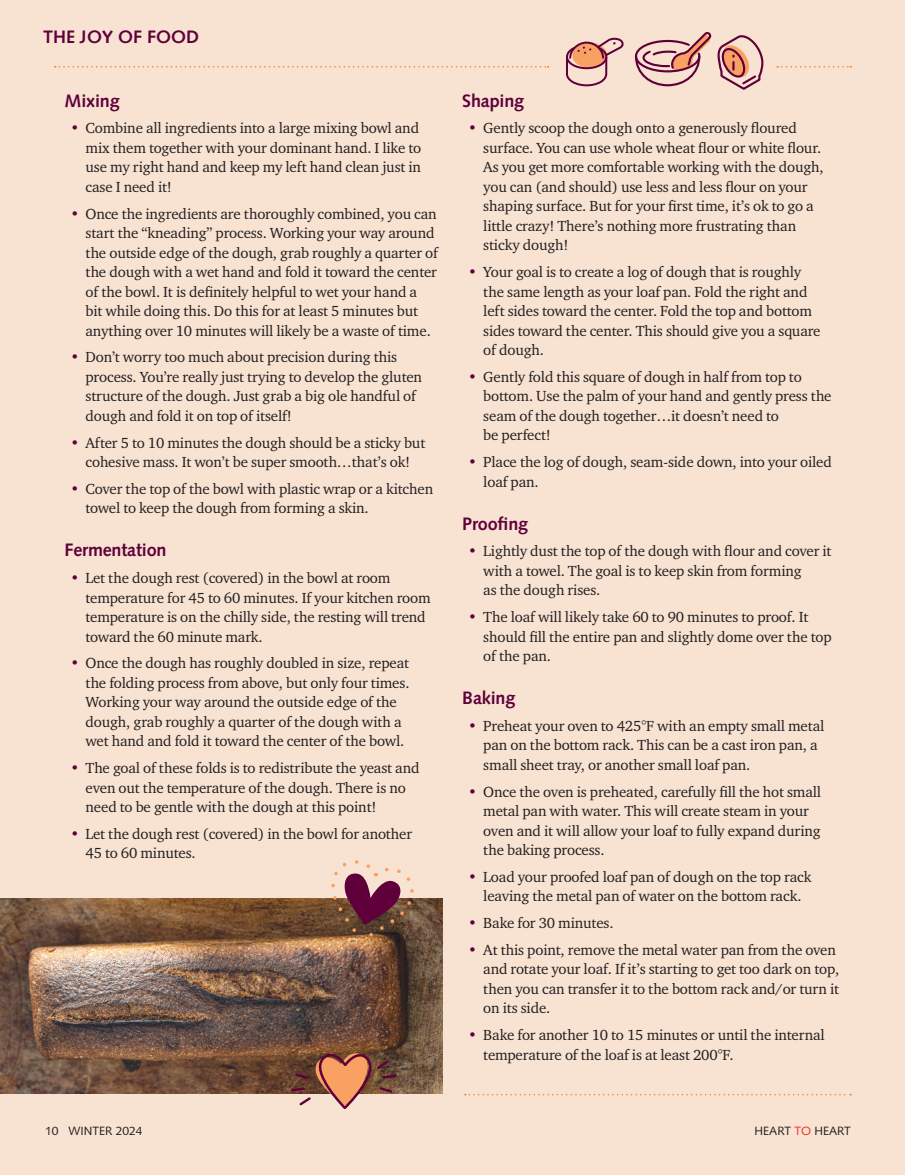
<style>
.page{position:relative;width:905px;height:1175px;background:#fff}
.page>*{position:absolute;margin:0;border:0;box-sizing:border-box;transform-origin:0 0}
.Bullets{font:700 18px "Syntax LT Pro";letter-spacing:-.01em;color:#60003a}
.Bullets-2{font:15px/19.5px "Charter ITC Std";letter-spacing:-.01em;color:#231f20}
.t1{font:12px "Syntax LT Pro";color:#231f20}
.s1{color:#60003a}
.s2{color:#ee2e22}
</style>
<div class="page">
<div style="left:0;top:0;width:904px;height:1174px;background:#f8e3d2"></div>
<svg style="left:55px;top:66px;width:493px;height:1px"></svg>
<svg style="left:777px;top:66px;width:74px;height:1px"></svg>
<svg style="left:465px;top:1094px;width:386px;height:1px"></svg>
<img style="left:0;top:898px;width:442px;height:196px">
<svg style="left:634px;top:32px;width:130px;height:58px"></svg>
<svg style="left:566px;top:37px;width:58px;height:50px"></svg>
<svg style="left:313px;top:909px;width:5px;height:5px"></svg>
<svg style="left:328px;top:860px;width:90px;height:82px"></svg>
<svg style="left:289px;top:1044px;width:109px;height:65px"></svg>
<p class="Bullets" style="left:43px;top:26px;width:157px">THE JOY OF FOOD</p>
<p class="Bullets" style="left:64px;top:90px;width:57px">Mixing</p>
<p class="Bullets-2" style="left:86px;top:118px;width:337px;text-indent:-15px"><span class="s1">•</span> Combine all ingredients into a large mixing bowl and mix them together with your dominant hand. I like to use my right hand and keep my left hand clean just in case I need it!</p>
<p class="Bullets-2" style="left:86px;top:203px;width:354px;text-indent:-15px"><span class="s1">•</span> Once the ingredients are thoroughly combined, you can start the “kneading” process. Working your way around the outside edge of the dough, grab roughly a quarter of the dough with a wet hand and fold it toward the center of the bowl. It is definitely helpful to wet your hand a<br>bit while doing this. Do this for at least 5 minutes but anything over 10 minutes will likely be a waste of time.</p>
<p class="Bullets-2" style="left:86px;top:347px;width:338px;text-indent:-15px"><span class="s1">•</span> Don’t worry too much about precision during this process. You’re really just trying to develop the gluten structure of the dough. Just grab a big ole handful of dough and fold it on top of itself!</p>
<p class="Bullets-2" style="left:70px;top:432px;width:356px;text-align:center"><span class="s1">•</span> After 5 to 10 minutes the dough should be a sticky but cohesive mass. It won’t be super smooth…that’s ok!</p>
<p class="Bullets-2" style="left:86px;top:479px;width:349px;text-indent:-15px"><span class="s1">•</span> Cover the top of the bowl with plastic wrap or a kitchen towel to keep the dough from forming a skin.</p>
<p class="Bullets" style="left:64px;top:539px;width:104px">Fermentation</p>
<p class="Bullets-2" style="left:86px;top:568px;width:347px;text-indent:-15px"><span class="s1">•</span> Let the dough rest (covered) in the bowl at room temperature for 45 to 60 minutes. If your kitchen room temperature is on the chilly side, the resting will trend toward the 60 minute mark.</p>
<p class="Bullets-2" style="left:86px;top:653px;width:325px;text-indent:-15px"><span class="s1">•</span> Once the dough has roughly doubled in size, repeat the folding process from above, but only four times.<br>Working your way around the outside edge of the dough, grab roughly a quarter of the dough with a wet hand and fold it toward the center of the bowl.</p>
<p class="Bullets-2" style="left:86px;top:758px;width:335px;text-indent:-15px"><span class="s1">•</span> The goal of these folds is to redistribute the yeast and even out the temperature of the dough. There is no need to be gentle with the dough at this point!</p>
<p class="Bullets-2" style="left:86px;top:823px;width:328px;text-indent:-15px"><span class="s1">•</span> Let the dough rest (covered) in the bowl for another<br>45 to 60 minutes.</p>
<p class="Bullets" style="left:462px;top:90px;width:63px">Shaping</p>
<p class="Bullets-2" style="left:483px;top:118px;width:342px;text-indent:-15px"><span class="s1">•</span> Gently scoop the dough onto a generously floured surface. You can use whole wheat flour or white flour.<br>As you get more comfortable working with the dough, you can (and should) use less and less flour on your shaping surface. But for your first time, it’s ok to go a little crazy! There’s nothing more frustrating than sticky dough!</p>
<p class="Bullets-2" style="left:483px;top:262px;width:339px;text-indent:-15px"><span class="s1">•</span> Your goal is to create a log of dough that is roughly the same length as your loaf pan. Fold the right and left sides toward the center. Fold the top and bottom sides toward the center. This should give you a square of dough.</p>
<p class="Bullets-2" style="left:483px;top:367px;width:350px;text-indent:-15px"><span class="s1">•</span> Gently fold this square of dough in half from top to bottom. Use the palm of your hand and gently press the seam of the dough together…it doesn’t need to<br>be perfect!</p>
<p class="Bullets-2" style="left:483px;top:452px;width:350px;text-indent:-15px"><span class="s1">•</span> Place the log of dough, seam-side down, into your oiled loaf pan.</p>
<p class="Bullets" style="left:462px;top:513px;width:67px">Proofing</p>
<p class="Bullets-2" style="left:483px;top:541px;width:349px;text-indent:-15px"><span class="s1">•</span> Lightly dust the top of the dough with flour and cover it with a towel. The goal is to keep skin from forming<br>as the dough rises.</p>
<p class="Bullets-2" style="left:483px;top:607px;width:350px;text-indent:-15px"><span class="s1">•</span> The loaf will likely take 60 to 90 minutes to proof. It should fill the entire pan and slightly dome over the top of the pan.</p>
<p class="Bullets" style="left:462px;top:687px;width:55px">Baking</p>
<p class="Bullets-2" style="left:483px;top:715px;width:342px;text-indent:-15px"><span class="s1">•</span> Preheat your oven to 425°F with an empty small metal pan on the bottom rack. This can be a cast iron pan, a small sheet tray, or another small loaf pan.</p>
<p class="Bullets-2" style="left:483px;top:781px;width:339px;text-indent:-15px"><span class="s1">•</span> Once the oven is preheated, carefully fill the hot small metal pan with water. This will create steam in your oven and it will allow your loaf to fully expand during the baking process.</p>
<p class="Bullets-2" style="left:468px;top:866px;width:345px;text-align:center"><span class="s1">•</span> Load your proofed loaf pan of dough on the top rack leaving the metal pan of water on the bottom rack.</p>
<p class="Bullets-2" style="left:468px;top:913px;width:147px"><span class="s1">•</span> Bake for 30 minutes.</p>
<p class="Bullets-2" style="left:483px;top:939px;width:357px;text-indent:-15px"><span class="s1">•</span> At this point, remove the metal water pan from the oven and rotate your loaf. If it’s starting to get too dark on top, then you can transfer it to the bottom rack and/or turn it on its side.</p>
<p class="Bullets-2" style="left:483px;top:1025px;width:343px;text-indent:-15px"><span class="s1">•</span> Bake for another 10 to 15 minutes or until the internal temperature of the loaf is at least 200°F.</p>
<p class="t1" style="left:45px;top:1124px;width:99px">10 WINTER 2024</p>
<p class="t1" style="left:754px;top:1124px;width:98px">HEART <span class="s2">TO</span> HEART</p>
</div>
